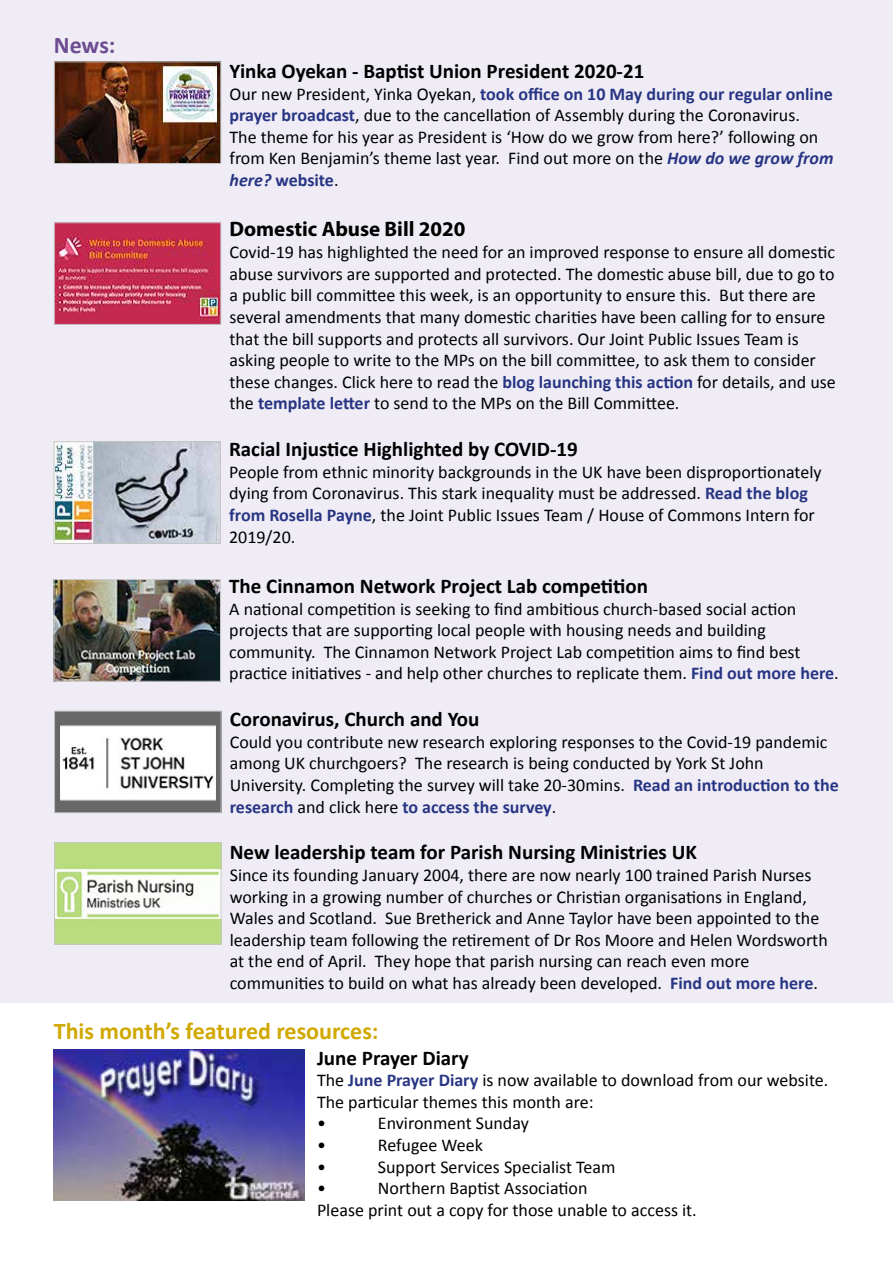
<style>
.page{position:relative;width:893px;height:1263px;background:#fff}
.page>*{position:absolute;margin:0;border:0;box-sizing:border-box;transform-origin:0 0}
.t1{font:700 24px "Calibri";color:#d1a800}
.t2{font:700 24px "Calibri";color:#6d4c91}
.t3{font:700 21px "Calibri";color:#000}
.t4{font:700 21px "Myriad Pro";color:#000}
.t5{font:18px/21.6px "Calibri";color:#000}
.s1{font-weight:700;color:#283583}
.s2{font-weight:700;font-style:italic;color:#283583}
</style>
<div class="page">
<div style="left:0;top:0;width:893px;height:1002px;background:#efecf6"></div>
<img style="left:56px;top:443px;width:163px;height:99px">
<div style="left:54px;top:441px;width:167px;height:103px;border:1px solid #c6c6c6"></div>
<img style="left:56px;top:64px;width:163px;height:98px">
<div style="left:54px;top:62px;width:167px;height:102px;border:1px solid #c6c6c6"></div>
<img style="left:56px;top:581px;width:163px;height:98px">
<div style="left:54px;top:579px;width:167px;height:102px;border:1px solid #d0d0d0"></div>
<img style="left:56px;top:225px;width:163px;height:98px">
<div style="left:54px;top:223px;width:167px;height:102px;border:1px solid #c6c6c6"></div>
<img style="left:56px;top:713px;width:163px;height:98px">
<div style="left:54px;top:711px;width:167px;height:102px;border:1px solid #c6c6c6"></div>
<img style="left:54px;top:1049px;width:250px;height:152px">
<img style="left:56px;top:844px;width:163px;height:98px">
<div style="left:54px;top:842px;width:167px;height:102px;border:1px solid #c6c6c6"></div>
<h1 class="t2" style="left:54px;top:30px;width:63px">News:</h1>
<p class="t3" style="left:229px;top:58px;width:416px">Yinka Oyekan - Baptist Union President 2020-21</p>
<p class="t5" style="left:229px;top:83px;width:605px">Our new President, Yinka Oyekan, <span class="s1">took office on 10 May during our regular online prayer broadcast</span>, due to the cancellation of Assembly during the Coronavirus.<br>The theme for his year as President is ‘How do we grow from here?’ following on from Ken Benjamin’s theme last year. Find out more on the <span class="s2">How do we grow from here?</span> <span class="s1">website</span>.</p>
<p class="t4" style="left:229px;top:216px;width:237px">Domestic Abuse Bill 2020</p>
<p class="t5" style="left:229px;top:241px;width:608px">Covid-19 has highlighted the need for an improved response to ensure all domestic abuse survivors are supported and protected. The domestic abuse bill, due to go to a public bill committee this week, is an opportunity to ensure this. But there are several amendments that many domestic charities have been calling for to ensure that the bill supports and protects all survivors. Our Joint Public Issues Team is asking people to write to the MPs on the bill committee, to ask them to consider these changes. Click here to read the <span class="s1">blog launching this action</span> for details, and use the <span class="s1">template letter</span> to send to the MPs on the Bill Committee.</p>
<p class="t3" style="left:229px;top:436px;width:350px">Racial Injustice Highlighted by COVID-19</p>
<p class="t5" style="left:229px;top:461px;width:594px">People from ethnic minority backgrounds in the UK have been disproportionately dying from Coronavirus. This stark inequality must be addressed. <span class="s1">Read the blog from Rosella Payne</span>, the Joint Public Issues Team / House of Commons Intern for 2019/20.</p>
<p class="t3" style="left:229px;top:572px;width:420px">The Cinnamon Network Project Lab competition</p>
<p class="t5" style="left:229px;top:598px;width:611px">A national competition is seeking to find ambitious church-based social action projects that are supporting local people with housing needs and building community. The Cinnamon Network Project Lab competition aims to find best practice initiatives - and help other churches to replicate them. <span class="s1">Find out more here</span>.</p>
<p class="t3" style="left:230px;top:706px;width:251px">Coronavirus, Church and You</p>
<p class="t5" style="left:230px;top:731px;width:611px">Could you contribute new research exploring responses to the Covid-19 pandemic among UK churchgoers? The research is being conducted by York St John University. Completing the survey will take 20-30mins. <span class="s1">Read an introduction to the research</span> and click here <span class="s1">to access the survey</span>.</p>
<p class="t3" style="left:230px;top:839px;width:469px">New leadership team for Parish Nursing Ministries UK</p>
<p class="t5" style="left:230px;top:864px;width:599px">Since its founding January 2004, there are now nearly 100 trained Parish Nurses working in a growing number of churches or Christian organisations in England, Wales and Scotland. Sue Bretherick and Anne Taylor have been appointed to the leadership team following the retirement of Dr Ros Moore and Helen Wordsworth at the end of April. They hope that parish nursing can reach even more communities to build on what has already been developed. <span class="s1">Find out more here</span>.</p>
<h1 class="t1" style="left:54px;top:1016px;width:326px">This month’s featured resources:</h1>
<p class="t3" style="left:317px;top:1044px;width:153px">June Prayer Diary</p>
<p class="t5" style="left:317px;top:1069px;width:513px">The <span class="s1">June Prayer Diary</span> is now available to download from our website.<br>The particular themes this month are:<br>•</p>
<p class="t5" style="left:378px;top:1113px;width:152px">Environment Sunday</p>
<p class="t5" style="left:317px;top:1134px;width:10px">•</p>
<p class="t5" style="left:378px;top:1134px;width:106px">Refugee Week</p>
<p class="t5" style="left:317px;top:1156px;width:10px">•</p>
<p class="t5" style="left:378px;top:1156px;width:239px">Support Services Specialist Team</p>
<p class="t5" style="left:317px;top:1177px;width:10px">•</p>
<p class="t5" style="left:317px;top:1177px;width:381px;text-indent:61px">Northern Baptist Association<br>Please print out a copy for those unable to access it.</p>
</div>
